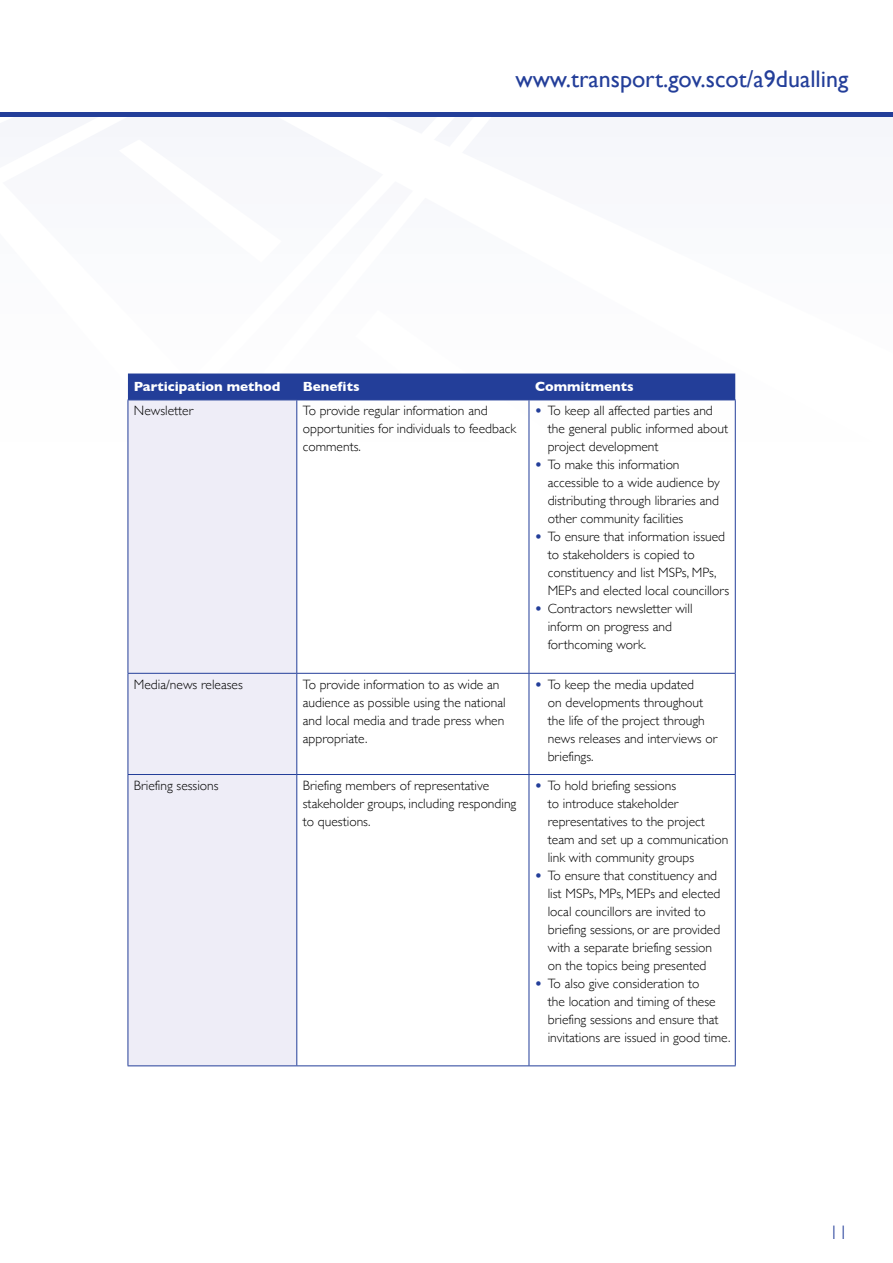
<style>
.page{position:relative;width:893px;height:1263px;background:#fff}
.page>*{position:absolute;margin:0;border:0;box-sizing:border-box;transform-origin:0 0}
.t1{font:24px "Gill Sans";color:#233e99}
.t2{font:300 19.5px "Gill Sans";color:#233e99}
.t3{font:300 13.5px/18px "Gill Sans";color:#000}
.t4{font:700 13.5px "Gill Sans";color:#fff}
.s1{font-weight:700;color:#233e99}
</style>
<div class="page">
<hr style="left:0;top:113px;width:893px;height:4px;background:#233e99">
<div style="left:128px;top:373px;width:607px;height:27px;background:#233e99"></div>
<div style="left:129px;top:401px;width:167px;height:664px;background:#eeedf7"></div>
<hr style="left:128px;top:400px;width:169px;height:1px;background:#233e99">
<hr style="left:128px;top:400px;width:1px;height:273px;background:#233e99">
<hr style="left:297px;top:400px;width:232px;height:1px;background:#233e99">
<hr style="left:296px;top:400px;width:1px;height:273px;background:#233e99">
<hr style="left:529px;top:400px;width:207px;height:1px;background:#233e99">
<hr style="left:529px;top:400px;width:1px;height:273px;background:#233e99">
<hr style="left:735px;top:400px;width:1px;height:273px;background:#233e99">
<hr style="left:128px;top:673px;width:169px;height:1px;background:#233e99">
<hr style="left:128px;top:674px;width:1px;height:100px;background:#233e99">
<hr style="left:297px;top:673px;width:232px;height:1px;background:#233e99">
<hr style="left:296px;top:674px;width:1px;height:100px;background:#233e99">
<hr style="left:529px;top:673px;width:207px;height:1px;background:#233e99">
<hr style="left:529px;top:674px;width:1px;height:100px;background:#233e99">
<hr style="left:735px;top:674px;width:1px;height:100px;background:#233e99">
<hr style="left:128px;top:774px;width:169px;height:1px;background:#233e99">
<hr style="left:128px;top:775px;width:1px;height:290px;background:#233e99">
<hr style="left:297px;top:774px;width:232px;height:1px;background:#233e99">
<hr style="left:296px;top:775px;width:1px;height:290px;background:#233e99">
<hr style="left:529px;top:774px;width:207px;height:1px;background:#233e99">
<hr style="left:529px;top:775px;width:1px;height:290px;background:#233e99">
<hr style="left:735px;top:775px;width:1px;height:290px;background:#233e99">
<hr style="left:128px;top:1065px;width:169px;height:1px;background:#233e99">
<hr style="left:297px;top:1065px;width:232px;height:1px;background:#233e99">
<hr style="left:529px;top:1065px;width:207px;height:1px;background:#233e99">
<h1 class="t1" style="left:515px;top:64px;width:334px">www.transport.gov.scot/a9dualling</h1>
<p class="t4" style="left:134px;top:376px;width:148px">Participation method</p>
<p class="t4" style="left:303px;top:376px;width:58px">Benefits</p>
<p class="t4" style="left:535px;top:376px;width:100px">Commitments</p>
<p class="t3" style="left:134px;top:401px;width:61px">Newsletter</p>
<p class="t3" style="left:303px;top:401px;width:215px">To provide regular information and opportunities for individuals to feedback comments.</p>
<p class="t3" style="left:548px;top:401px;width:182px;text-indent:-13px"><span class="s1">•</span> To keep all affected parties and the general public informed about project development</p>
<p class="t3" style="left:548px;top:455px;width:173px;text-indent:-13px"><span class="s1">•</span> To make this information accessible to a wide audience by distributing through libraries and other community facilities</p>
<p class="t3" style="left:548px;top:527px;width:183px;text-indent:-13px"><span class="s1">•</span> To ensure that information issued to stakeholders is copied to constituency and list MSPs, MPs, MEPs and elected local councillors</p>
<p class="t3" style="left:548px;top:599px;width:146px;text-indent:-13px"><span class="s1">•</span> Contractors newsletter will inform on progress and forthcoming work.</p>
<p class="t3" style="left:134px;top:674px;width:110px">Media/news releases</p>
<p class="t3" style="left:303px;top:674px;width:204px">To provide information to as wide an audience as possible using the national and local media and trade press when appropriate.</p>
<p class="t3" style="left:548px;top:674px;width:171px;text-indent:-13px"><span class="s1">•</span> To keep the media updated<br>on developments throughout the life of the project through news releases and interviews or briefings.</p>
<p class="t3" style="left:134px;top:776px;width:86px">Briefing sessions</p>
<p class="t3" style="left:303px;top:776px;width:215px">Briefing members of representative stakeholder groups, including responding to questions.</p>
<p class="t3" style="left:548px;top:776px;width:182px;text-indent:-13px"><span class="s1">•</span> To hold briefing sessions<br>to introduce stakeholder representatives to the project team and set up a communication link with community groups</p>
<p class="t3" style="left:548px;top:866px;width:174px;text-indent:-13px"><span class="s1">•</span> To ensure that constituency and list MSPs, MPs, MEPs and elected local councillors are invited to briefing sessions, or are provided with a separate briefing session on the topics being presented</p>
<p class="t3" style="left:548px;top:974px;width:184px;text-indent:-13px"><span class="s1">•</span> To also give consideration to<br>the location and timing of these briefing sessions and ensure that invitations are issued in good time.</p>
<h2 class="t2" style="left:829px;top:1217px;width:21px">11</h2>
</div>
